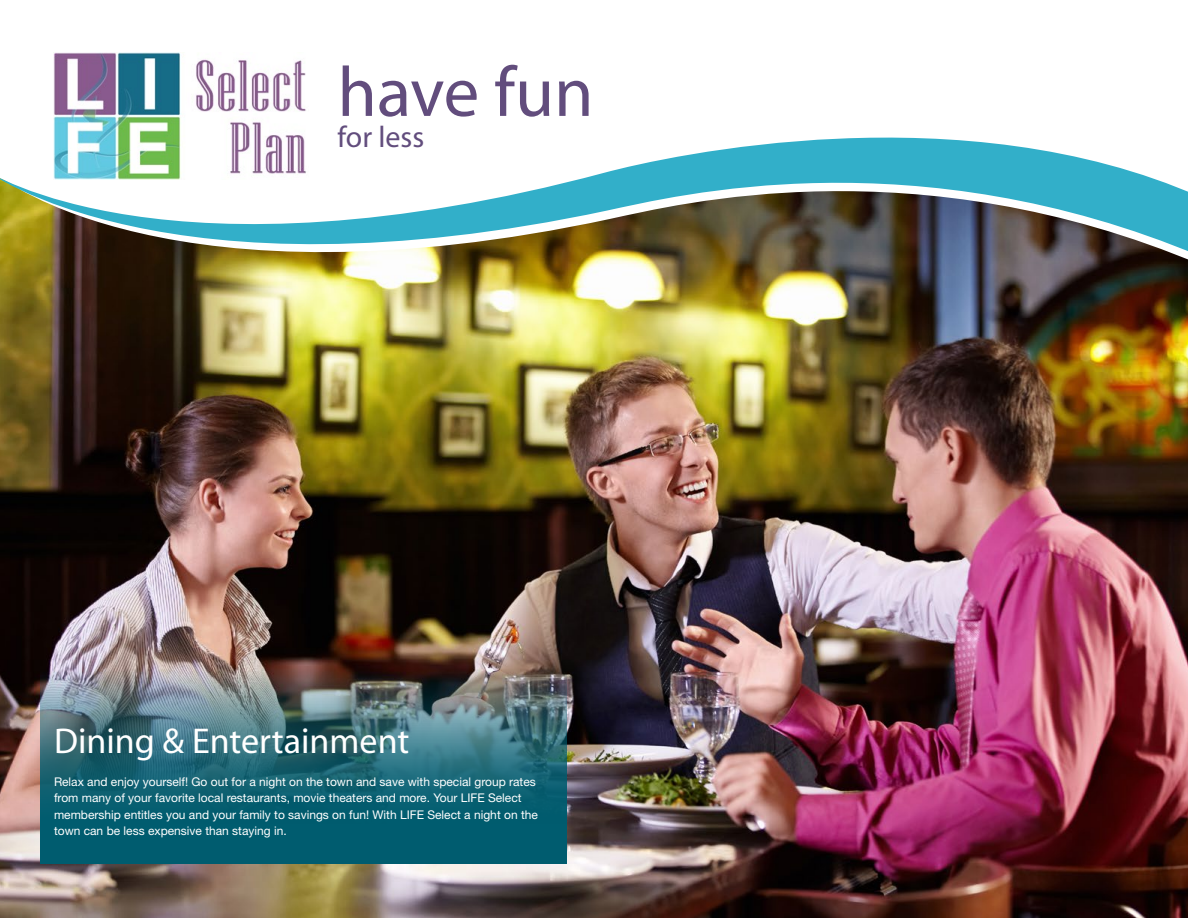
<style>
.page{position:relative;width:1188px;height:918px;background:#fff}
.page>*{position:absolute;margin:0;border:0;box-sizing:border-box;transform-origin:0 0}
.t1{font:70.95px "Myriad";color:#624d7d}
.t2{font:36px "Myriad";color:#fff}
.t3{font:30px "Myriad";color:#624d7d}
.t4{font:12px/16.5px "Helvetica Neue";color:#fff}
</style>
<div class="page">
<img style="left:0;top:281px;width:1188px;height:637px">
<img style="left:40px;top:670px;width:527px;height:194px">
<img style="left:54px;top:52px;width:252px;height:67px">
<img style="left:0;top:119px;width:1188px;height:162px">
<h1 class="t1" style="left:338px;top:57px;width:258px">have fun</h1>
<h3 class="t3" style="left:338px;top:122px;width:88px">for less</h3>
<h2 class="t2" style="left:54px;top:723px;width:357px">Dining &amp; Entertainment</h2>
<p class="t4" style="left:54px;top:773px;width:485px">Relax and enjoy yourself! Go out for a night on the town and save with special group rates from many of your favorite local restaurants, movie theaters and more. Your LIFE Select membership entitles you and your family to savings on fun! With LIFE Select a night on the town can be less expensive than staying in.</p>
</div>
